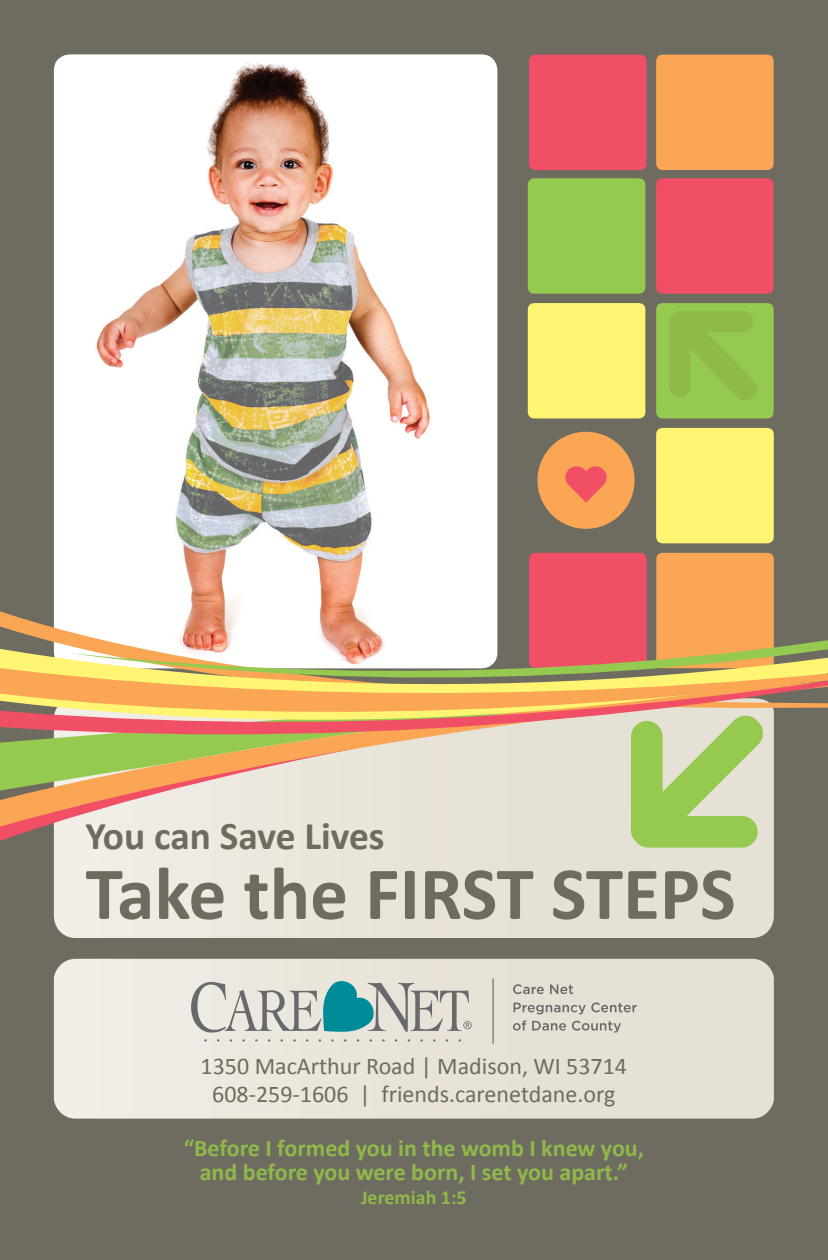
<style>
.page{position:relative;width:828px;height:1260px;background:#6e6b61}
.page>*{position:absolute;margin:0;border:0;box-sizing:border-box;transform-origin:0 0}
.Basic{font:700 75.4px "Calibri";color:#6e6b61}
.Basic-2{font:700 39.4px "Calibri";color:#6e6b61}
.Basic-3{font:700 24px/24px "Calibri";color:#8fba4a;text-align:center}
.Basic-4{font:24px "Calibri";color:#6e6b61}
.Basic-5{font:700 20px "Calibri";color:#8fba4a}
</style>
<div class="page">
<div style="left:54px;top:55px;width:443px;height:613px;background:#fff;border-radius:16px"></div>
<img style="left:63px;top:55px;width:427px;height:536px">
<svg style="left:54px;top:858px;width:720px;height:80px;background:#e9e4da"></svg>
<svg style="left:54px;top:959px;width:720px;height:160px;background:#e8e4da"></svg>
<div style="left:529px;top:55px;width:118px;height:115px;background:#f04f66;border-radius:7px"></div>
<div style="left:529px;top:553px;width:118px;height:115px;background:#f04f66;border-radius:7px"></div>
<div style="left:528px;top:178px;width:117px;height:116px;background:#96c94f;border-radius:7px"></div>
<div style="left:656px;top:55px;width:118px;height:115px;background:#faa654;border-radius:7px"></div>
<div style="left:656px;top:553px;width:118px;height:115px;background:#faa654;border-radius:7px"></div>
<div style="left:656px;top:178px;width:118px;height:116px;background:#f04f66;border-radius:7px"></div>
<div style="left:528px;top:303px;width:117px;height:115px;background:#fff573;border-radius:7px"></div>
<div style="left:656px;top:428px;width:118px;height:115px;background:#fff573;border-radius:7px"></div>
<div style="left:656px;top:303px;width:118px;height:115px;background:#96c94f;border-radius:7px"></div>
<svg style="left:669px;top:311px;width:88px;height:89px"></svg>
<svg style="left:537px;top:432px;width:98px;height:97px"></svg>
<svg style="left:0;top:591px;width:774px;height:27px"></svg>
<svg style="left:69px;top:597px;width:705px;height:21px"></svg>
<svg style="left:0;top:840px;width:774px;height:18px;background:#e0dcd2"></svg>
<svg style="left:0;top:799px;width:774px;height:41px;background:#e9d8cc"></svg>
<svg style="left:0;top:752px;width:774px;height:47px;background:#ddd0aa"></svg>
<svg style="left:0;top:618px;width:774px;height:22px"></svg>
<svg style="left:0;top:640px;width:828px;height:112px"></svg>
<svg style="left:0;top:645px;width:828px;height:85px"></svg>
<svg style="left:631px;top:716px;width:132px;height:132px;background:#b3d180"></svg>
<svg style="left:191px;top:978px;width:281px;height:55px;background:#b5c3bf"></svg>
<hr style="left:493px;top:979px;width:1px;height:65px;background:#69696c">
<svg style="left:513px;top:984px;width:31px;height:10px"></svg>
<svg style="left:550px;top:984px;width:23px;height:10px"></svg>
<svg style="left:514px;top:1003px;width:123px;height:11px"></svg>
<svg style="left:513px;top:1020px;width:13px;height:11px"></svg>
<svg style="left:532px;top:1021px;width:34px;height:10px"></svg>
<svg style="left:572px;top:1021px;width:49px;height:12px"></svg>
<p class="Basic-2" style="left:86px;top:811px;width:301px">You can Save Lives</p>
<p class="Basic" style="left:86px;top:846px;width:652px">Take the FIRST STEPS</p>
<p class="Basic-4" style="left:201px;top:1050px;width:428px">1350 MacArthur Road | Madison, WI 53714</p>
<p class="Basic-4" style="left:212px;top:1078px;width:405px">608-259-1606 | friends.carenetdane.org</p>
<p class="Basic-3" style="left:184px;top:1136px;width:462px">“Before I formed you in the womb I knew you, and before you were born, I set you apart.”</p>
<p class="Basic-5" style="left:361px;top:1185px;width:107px">Jeremiah 1:5</p>
</div>
